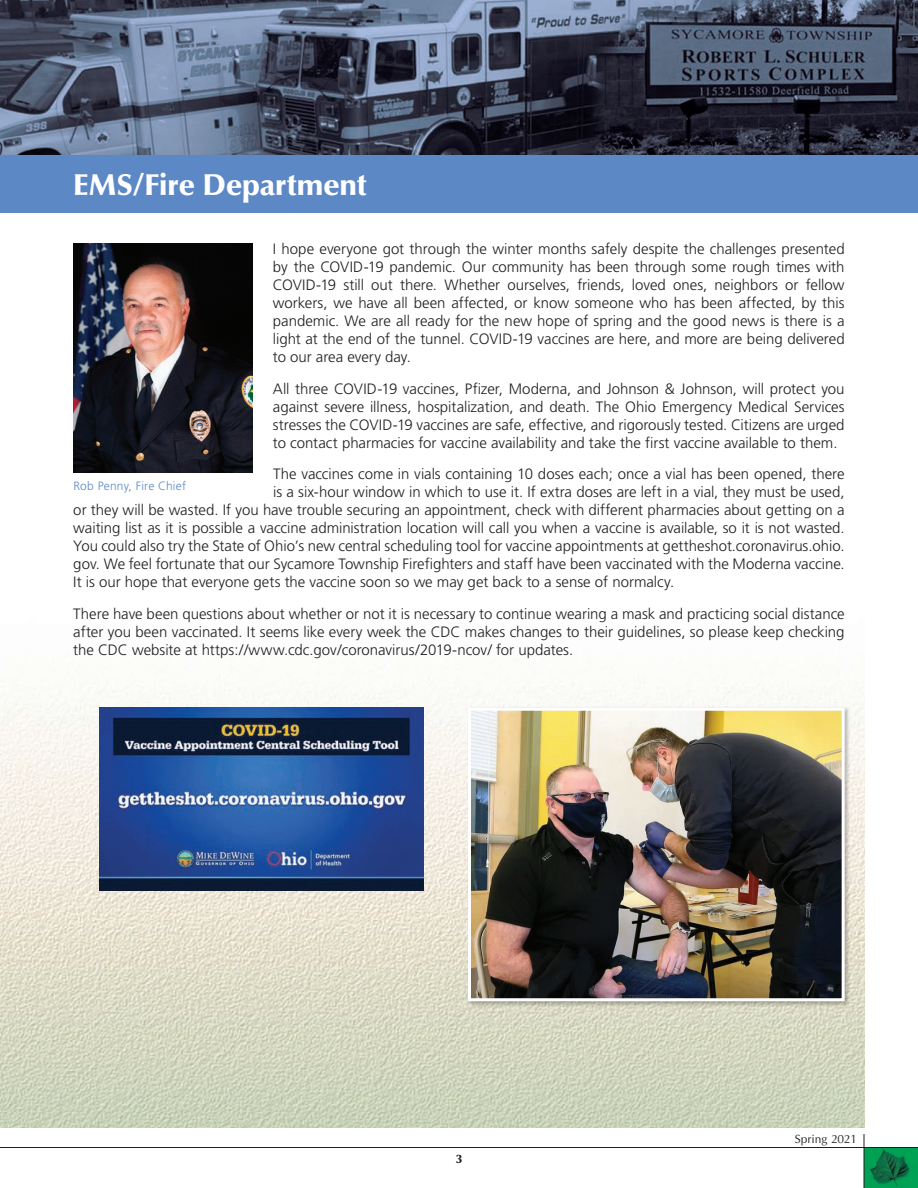
<style>
.page{position:relative;width:918px;height:1188px;background:#fff}
.page>*{position:absolute;margin:0;border:0;box-sizing:border-box;transform-origin:0 0}
.t1{font:900 30px "Optima";letter-spacing:-.01em;color:#fff}
.t2{font:300 15px/18px "Frutiger";color:#231f20;text-align:justify}
.t3{font:300 12px "Frutiger";letter-spacing:.015em;color:#5d88c6}
.t4{font:12px "Optima";color:#231f20}
.t5{font:900 12px "Optima";color:#231f20}
</style>
<div class="page">
<img style="left:865px;top:1148px;width:53px;height:40px">
<hr style="left:864px;top:1134px;width:1px;height:54px;background:#231f20">
<hr style="left:0;top:1147px;width:918px;height:1px;background:#231f20">
<img style="left:0;top:212px;width:864px;height:915px">
<img style="left:0;top:0;width:918px;height:155px">
<div style="left:0;top:155px;width:918px;height:57px;background:#5d88c6"></div>
<img style="left:73px;top:243px;width:180px;height:229px">
<div style="left:467px;top:707px;width:383px;height:300px;background:#231f20;opacity:.3"></div>
<img style="left:472px;top:712px;width:369px;height:285px">
<div style="left:468px;top:708px;width:377px;height:293px;border:3px solid #fff"></div>
<img style="left:100px;top:708px;width:324px;height:182px">
<h1 class="t1" style="left:73px;top:167px;width:295px">EMS/Fire Department</h1>
<p class="t2" style="left:273px;top:240px;width:573px">I hope everyone got through the winter months safely despite the challenges presented by the COVID-19 pandemic. Our community has been through some rough times with COVID-19 still out there. Whether ourselves, friends, loved ones, neighbors or fellow workers, we have all been affected, or know someone who has been affected, by this pandemic. We are all ready for the new hope of spring and the good news is there is a light at the end of the tunnel. COVID-19 vaccines are here, and more are being delivered to our area every day.</p>
<p class="t2" style="left:273px;top:380px;width:573px">All three COVID-19 vaccines, Pfizer, Moderna, and Johnson &amp; Johnson, will protect you against severe illness, hospitalization, and death. The Ohio Emergency Medical Services stresses the COVID-19 vaccines are safe, effective, and rigorously tested. Citizens are urged to contact pharmacies for vaccine availability and take the first vaccine available to them.</p>
<p class="t2" style="left:273px;top:465px;width:573px">The vaccines come in vials containing 10 doses each; once a vial has been opened, there</p>
<p class="t2" style="left:273px;top:483px;width:573px">is a six-hour window in which to use it. If extra doses are left in a vial, they must be used,</p>
<p class="t2" style="left:73px;top:501px;width:773px">or they will be wasted. If you have trouble securing an appointment, check with different pharmacies about getting on a</p>
<p class="t2" style="left:73px;top:519px;width:773px">waiting list as it is possible a vaccine administration location will call you when a vaccine is available, so it is not wasted.</p>
<p class="t2" style="left:73px;top:537px;width:773px">You could also try the State of Ohio’s new central scheduling tool for vaccine appointments at gettheshot.coronavirus.ohio.</p>
<p class="t2" style="left:73px;top:555px;width:773px">gov. We feel fortunate that our Sycamore Township Firefighters and staff have been vaccinated with the Moderna vaccine.</p>
<p class="t2" style="left:73px;top:573px;width:603px">It is our hope that everyone gets the vaccine soon so we may get back to a sense of normalcy.</p>
<p class="t2" style="left:73px;top:605px;width:773px">There have been questions about whether or not it is necessary to continue wearing a mask and practicing social distance after you been vaccinated. It seems like every week the CDC makes changes to their guidelines, so please keep checking the CDC website at https://www.cdc.gov/coronavirus/2019-ncov/ for updates.</p>
<p class="t3" style="left:73px;top:479px;width:114px">Rob Penny, Fire Chief</p>
<p class="t5" style="left:456px;top:1152px;width:7px">3</p>
<p class="t4" style="left:795px;top:1132px;width:64px">Spring 2021</p>
</div>
